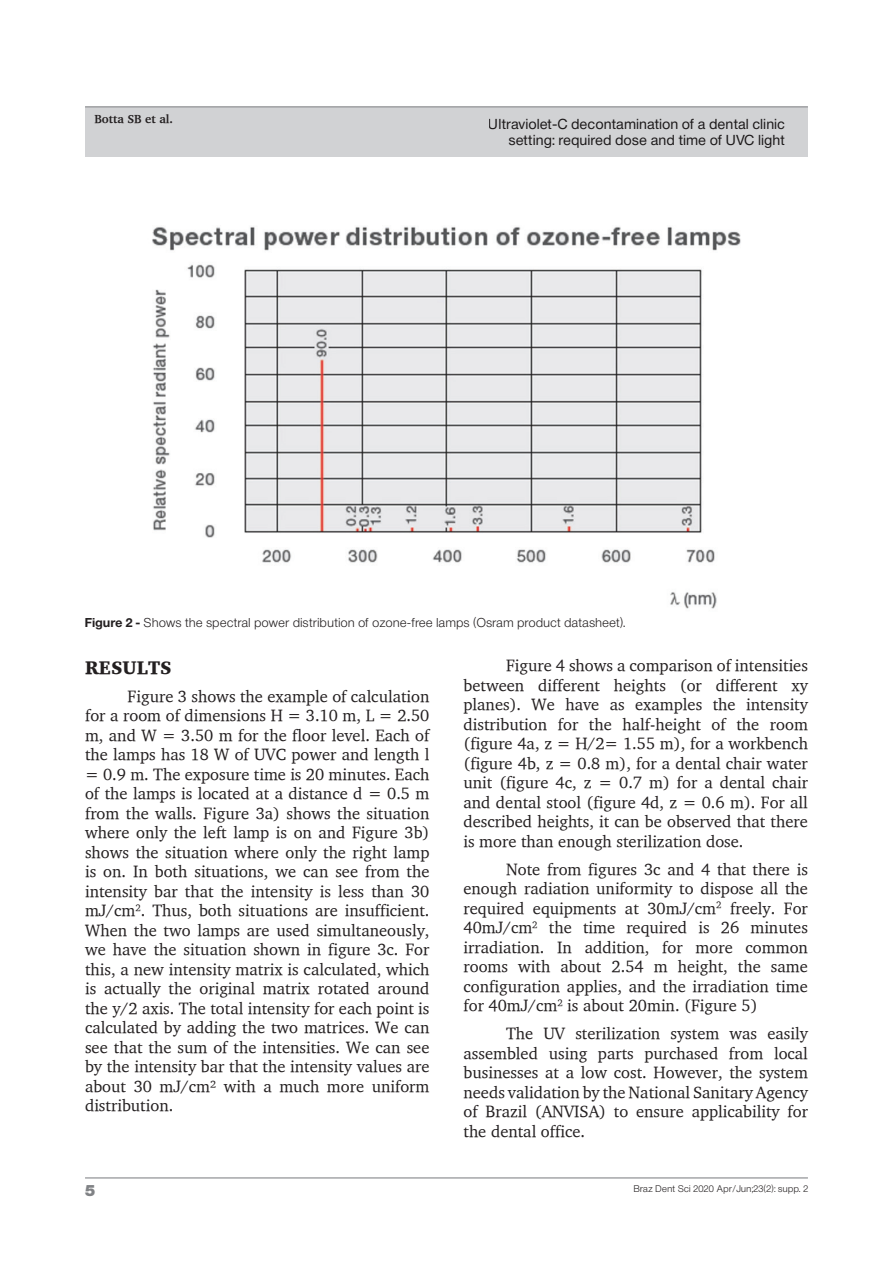
<style>
.page{position:relative;width:893px;height:1263px;background:#fff}
.page>*{position:absolute;margin:0;border:0;box-sizing:border-box;transform-origin:0 0}
.t1{font:900 18.75px "Charter";color:#231f20}
.t2{font:16.5px/19.5px "Charter";color:#231f20;text-align:justify}
.t3{font:15px "Sh Europa Nr 2 Ultra";color:#808285}
.t4{font:13.5px/16.2px "Sh Europa Nr 2";letter-spacing:.05em;color:#231f20;text-align:right}
.t5{font:12px "Sh Europa Nr 2 Light";letter-spacing:.05em;color:#231f20}
.t6{font:700 12px "Charter";color:#231f20}
.t7{font:9px "Sh Europa Nr 2 Light";letter-spacing:.05em;color:#231f20}
.s1{font-family:"Sh Europa Nr 2";font-weight:700}
</style>
<div class="page">
<div style="left:85px;top:107px;width:723px;height:50px;background:#d1d2d4"></div>
<hr style="left:85px;top:106px;width:723px;height:1px;background:#808285">
<hr style="left:85px;top:1177px;width:723px;height:1px;background:#808285">
<img style="left:152px;top:226px;width:589px;height:383px">
<p class="t6" style="left:94px;top:111px;width:80px">Botta SB et al.</p>
<p class="t4" style="left:489px;top:116px;width:297px">Ultraviolet-C decontamination of a dental clinic setting: required dose and time of UVC light</p>
<p class="t5" style="left:85px;top:616px;width:542px"><span class="s1">Figure 2 -</span> Shows the spectral power distribution of ozone-free lamps (Osram product datasheet).</p>
<p class="t1" style="left:85px;top:655px;width:88px">RESULTS</p>
<p class="t2" style="left:85px;top:686px;width:346px;text-indent:43px">Figure 3 shows the example of calculation for a room of dimensions H = 3.10 m, L = 2.50 m, and W = 3.50 m for the floor level. Each of the lamps has 18 W of UVC power and length l = 0.9 m. The exposure time is 20 minutes. Each of the lamps is located at a distance d = 0.5 m from the walls. Figure 3a) shows the situation where only the left lamp is on and Figure 3b) shows the situation where only the right lamp is on. In both situations, we can see from the intensity bar that the intensity is less than 30 mJ/cm<sup>2</sup>. Thus, both situations are insufficient.<br>When the two lamps are used simultaneously, we have the situation shown in figure 3c. For this, a new intensity matrix is calculated, which is actually the original matrix rotated around the y/2 axis. The total intensity for each point is calculated by adding the two matrices. We can see that the sum of the intensities. We can see by the intensity bar that the intensity values are about 30 mJ/cm² with a much more uniform distribution.</p>
<p class="t2" style="left:463px;top:656px;width:346px;text-indent:43px">Figure 4 shows a comparison of intensities between different heights (or different xy planes). We have as examples the intensity distribution for the half-height of the room (figure 4a, z = H/2= 1.55 m), for a workbench (figure 4b, z = 0.8 m), for a dental chair water unit (figure 4c, z = 0.7 m) for a dental chair and dental stool (figure 4d, z = 0.6 m). For all described heights, it can be observed that there is more than enough sterilization dose.</p>
<p class="t2" style="left:463px;top:859px;width:346px;text-indent:43px">Note from figures 3c and 4 that there is enough radiation uniformity to dispose all the required equipments at 30mJ/cm<sup>2</sup> freely. For 40mJ/cm<sup>2</sup> the time required is 26 minutes irradiation. In addition, for more common rooms with about 2.54 m height, the same configuration applies, and the irradiation time for 40mJ/cm<sup>2</sup> is about 20min. (Figure 5)</p>
<p class="t2" style="left:463px;top:1024px;width:346px;text-indent:43px">The UV sterilization system was easily assembled using parts purchased from local businesses at a low cost. However, the system needs validation by the National Sanitary Agency of Brazil (ANVISA) to ensure applicability for the dental office.</p>
<p class="t3" style="left:85px;top:1182px;width:11px">5</p>
<p class="t7" style="left:634px;top:1183px;width:175px">Braz Dent Sci 2020 Apr/Jun;23(2): supp. 2</p>
</div>
